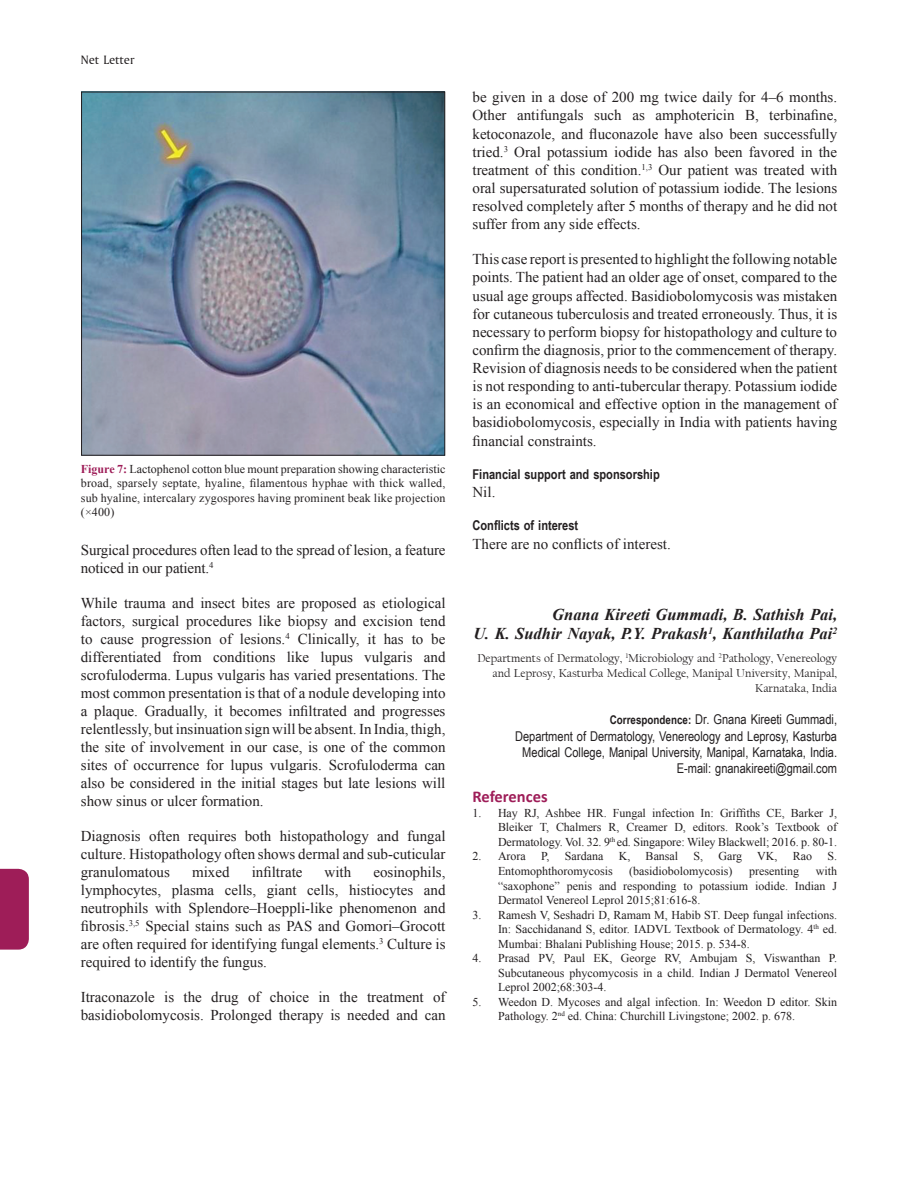
<style>
.page{position:relative;width:918px;height:1188px;background:#fff}
.page>*{position:absolute;margin:0;border:0;box-sizing:border-box;transform-origin:0 0}
.L_AU{font:italic 700 16.5px/20px "Times New Roman";color:#231f20;text-align:right}
.t1{font:700 16.5px "Calibri";color:#9e1d58}
.TX{font:15px/18px "Times New Roman";color:#231f20;text-align:justify}
.L_ADD{font:13.5px/16.4px "Arial Narrow";color:#231f20;text-align:right}
.t2{font:700 13.5px "Arial Narrow";color:#231f20}
.t3{font:12.75px "Amerigo BT Roman A";color:#231f20}
.REF{font:12px/14.5px "Times New Roman";color:#231f20;text-align:justify}
.FGC{font:12px/14.4px "Times New Roman";letter-spacing:.015em;color:#231f20;text-align:justify}
.L_AFF{font:12px/14.5px "Californian FB";color:#231f20;text-align:right}
.s1{font-weight:700;color:#9e1d58}
.s2{font-weight:700;font-size:12px}
</style>
<div class="page">
<div style="left:0;top:869px;width:29px;height:81px;background:#9e1d58"></div>
<img style="left:83px;top:94px;width:360px;height:359px">
<div style="left:81px;top:92px;width:364px;height:363px;border:1px solid #231f20"></div>
<p class="t3" style="left:81px;top:52px;width:55px">Net Letter</p>
<p class="FGC" style="left:81px;top:461px;width:366px"><span class="s1">Figure 7:</span> Lactophenol cotton blue mount preparation showing characteristic broad, sparsely septate, hyaline, filamentous hyphae with thick walled, sub hyaline, intercalary zygospores having prominent beak like projection (×400)</p>
<p class="TX" style="left:81px;top:541px;width:366px">Surgical procedures often lead to the spread of lesion, a feature noticed in our patient.<sup>4</sup></p>
<p class="TX" style="left:81px;top:594px;width:366px">While trauma and insect bites are proposed as etiological factors, surgical procedures like biopsy and excision tend to cause progression of lesions.<sup>4</sup> Clinically, it has to be differentiated from conditions like lupus vulgaris and scrofuloderma. Lupus vulgaris has varied presentations. The most common presentation is that of a nodule developing into a plaque. Gradually, it becomes infiltrated and progresses relentlessly, but insinuation sign will be absent. In India, thigh, the site of involvement in our case, is one of the common sites of occurrence for lupus vulgaris. Scrofuloderma can also be considered in the initial stages but late lesions will show sinus or ulcer formation.</p>
<p class="TX" style="left:81px;top:827px;width:366px">Diagnosis often requires both histopathology and fungal culture. Histopathology often shows dermal and sub‑cuticular granulomatous</p>
<p class="TX" style="left:81px;top:863px;width:366px;text-indent:293px">eosinophils, lymphocytes, plasma cells, giant cells, histiocytes and neutrophils with Splendore–Hoeppli‑like phenomenon and fibrosis.<sup>3,5</sup> Special stains such as PAS and Gomori–Grocott are often required for identifying fungal elements.<sup>3</sup> Culture is required to identify the fungus.</p>
<p class="TX" style="left:81px;top:988px;width:366px">Itraconazole is the drug of choice in the treatment of basidiobolomycosis. Prolonged therapy is needed and can</p>
<p class="TX" style="left:192px;top:863px;width:39px">mixed</p>
<p class="TX" style="left:252px;top:863px;width:52px">infiltrate</p>
<p class="TX" style="left:325px;top:863px;width:28px">with</p>
<p class="TX" style="left:472px;top:88px;width:366px">be given in a dose of 200 mg twice daily for 4–6 months.<br>Other antifungals such as amphotericin B, terbinafine, ketoconazole, and fluconazole have also been successfully tried.<sup>3</sup> Oral potassium iodide has also been favored in the treatment of this condition.<sup>1,3</sup> Our patient was treated with oral supersaturated solution of potassium iodide. The lesions resolved completely after 5 months of therapy and he did not suffer from any side effects.</p>
<p class="TX" style="left:472px;top:250px;width:366px">This case report is presented to highlight the following notable points. The patient had an older age of onset, compared to the usual age groups affected. Basidiobolomycosis was mistaken for cutaneous tuberculosis and treated erroneously. Thus, it is necessary to perform biopsy for histopathology and culture to confirm the diagnosis, prior to the commencement of therapy.<br>Revision of diagnosis needs to be considered when the patient is not responding to anti‑tubercular therapy. Potassium iodide is an economical and effective option in the management of basidiobolomycosis, especially in India with patients having financial constraints.</p>
<h2 class="t2" style="left:472px;top:464px;width:189px">Financial support and sponsorship</h2>
<p class="TX" style="left:472px;top:483px;width:24px">Nil.</p>
<h2 class="t2" style="left:472px;top:515px;width:107px">Conflicts of interest</h2>
<p class="TX" style="left:472px;top:534px;width:200px">There are no conflicts of interest.</p>
<p class="L_AU" style="left:473px;top:604px;width:365px">Gnana Kireeti Gummadi, B. Sathish Pai,<br>U. K. Sudhir Nayak, P.Y. Prakash<sup>1</sup>, Kanthilatha Pai<sup>2</sup></p>
<p class="L_AFF" style="left:477px;top:651px;width:361px">Departments of Dermatology, <sup>1</sup>Microbiology and <sup>2</sup>Pathology, Venereology and Leprosy, Kasturba Medical College, Manipal University, Manipal,<br>Karnataka, India</p>
<p class="L_ADD" style="left:515px;top:711px;width:324px"><span class="s2">Correspondence:</span> Dr. Gnana Kireeti Gummadi,<br>Department of Dermatology, Venereology and Leprosy, Kasturba Medical College, Manipal University, Manipal, Karnataka, India.<br>E‑mail: gnanakireeti@gmail.com</p>
<h1 class="t1" style="left:472px;top:785px;width:77px">References</h1>
<p class="REF" style="left:498px;top:805px;width:341px;text-indent:-26px">1. Hay RJ, Ashbee HR. Fungal infection In: Griffiths CE, Barker J, Bleiker T, Chalmers R, Creamer D, editors. Rook’s Textbook of Dermatology. Vol. 32. 9<sup>th</sup> ed. Singapore: Wiley Blackwell; 2016. p. 80‑1.</p>
<p class="REF" style="left:472px;top:849px;width:55px">2. Arora</p>
<p class="REF" style="left:541px;top:849px;width:10px">P,</p>
<p class="REF" style="left:565px;top:849px;width:40px">Sardana</p>
<p class="REF" style="left:619px;top:849px;width:13px">K,</p>
<p class="REF" style="left:646px;top:849px;width:34px">Bansal</p>
<p class="REF" style="left:694px;top:849px;width:11px">S,</p>
<p class="REF" style="left:719px;top:849px;width:25px">Garg</p>
<p class="REF" style="left:757px;top:849px;width:22px">VK,</p>
<p class="REF" style="left:793px;top:849px;width:21px">Rao</p>
<p class="REF" style="left:827px;top:849px;width:11px">S.</p>
<p class="REF" style="left:498px;top:863px;width:116px">Entomophthoromycosis</p>
<p class="REF" style="left:629px;top:863px;width:105px">(basidiobolomycosis)</p>
<p class="REF" style="left:749px;top:863px;width:51px">presenting</p>
<p class="REF" style="left:498px;top:863px;width:341px;text-indent:318px">with “saxophone” penis and responding to potassium iodide. Indian J Dermatol Venereol Leprol 2015;81:616‑8.</p>
<p class="REF" style="left:498px;top:907px;width:341px;text-indent:-26px">3. Ramesh V, Seshadri D, Ramam M, Habib ST. Deep fungal infections.<br>In: Sacchidanand S, editor. IADVL Textbook of Dermatology. 4<sup>th</sup> ed.<br>Mumbai: Bhalani Publishing House; 2015. p. 534‑8.</p>
<p class="REF" style="left:498px;top:951px;width:341px;text-indent:-26px">4. Prasad PV, Paul EK, George RV, Ambujam S, Viswanthan P.<br>Subcutaneous phycomycosis in a child. Indian J Dermatol Venereol Leprol 2002;68:303‑4.</p>
<p class="REF" style="left:498px;top:994px;width:341px;text-indent:-26px">5. Weedon D. Mycoses and algal infection. In: Weedon D editor. Skin<br>Pathology. 2<sup>nd</sup> ed. China: Churchill Livingstone; 2002. p. 678.</p>
</div>
